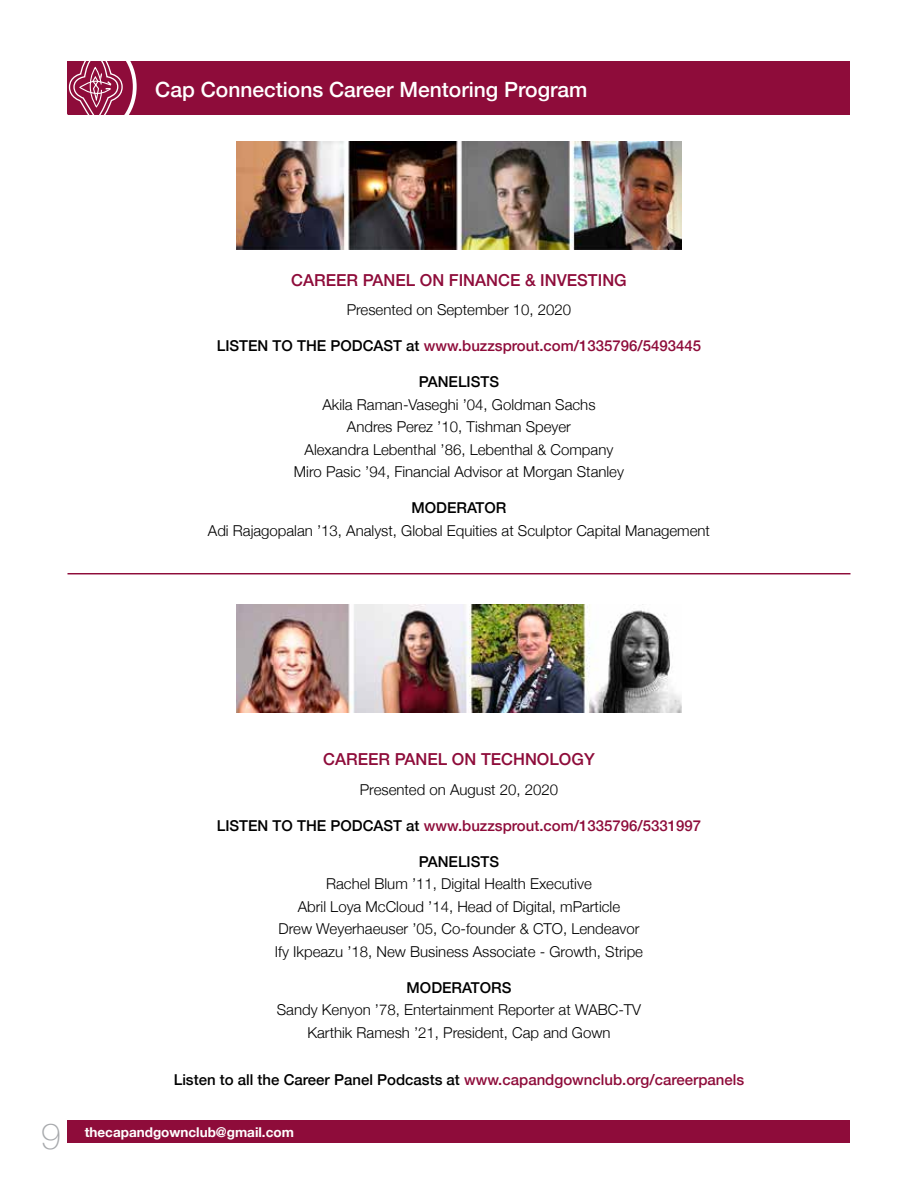
<style>
.page{position:relative;width:918px;height:1188px;background:#fff}
.page>*{position:absolute;margin:0;border:0;box-sizing:border-box;transform-origin:0 0}
.t1{font:100 36px "Helvetica Neue";color:#a7a9ac}
.t2{font:500 21px "Helvetica Neue";color:#fff}
.t3{font:500 16.5px "Helvetica Neue";color:#8e0c3a}
.t4{font:300 15px/22.5px "Helvetica Neue";color:#000;text-align:center}
.t5{font:500 15px "Helvetica Neue";color:#8e0c3a}
.t6{font:500 15px "Helvetica Neue";color:#000}
.t7{font:700 13.5px "Helvetica Neue";color:#fff}
.s1{color:#000}
.s2{color:#8e0c3a}
</style>
<div class="page">
<div style="left:68px;top:1120px;width:782px;height:23px;background:#8e0c3a"></div>
<div style="left:68px;top:61px;width:782px;height:54px;background:#8e0c3a"></div>
<svg style="left:68px;top:61px;width:69px;height:54px"></svg>
<img style="left:236px;top:605px;width:446px;height:108px">
<img style="left:236px;top:142px;width:446px;height:108px">
<hr style="left:68px;top:573px;width:782px;height:1px;background:#8e0c3a">
<h2 class="t2" style="left:155px;top:73px;width:434px">Cap Connections Career Mentoring Program</h2>
<p class="t3" style="left:291px;top:267px;width:337px">CAREER PANEL ON FINANCE &amp; INVESTING</p>
<p class="t4" style="left:347px;top:298px;width:226px">Presented on September 10, 2020</p>
<p class="t5" style="left:217px;top:334px;width:486px"><span class="s1">LISTEN TO THE PODCAST at</span> www.buzzsprout.com/1335796/5493445</p>
<p class="t6" style="left:419px;top:370px;width:82px">PANELISTS</p>
<p class="t4" style="left:294px;top:392px;width:332px">Akila Raman-Vaseghi ’04, Goldman Sachs<br>Andres Perez ’10, Tishman Speyer<br>Alexandra Lebenthal ’86, Lebenthal &amp; Company Miro Pasic ’94, Financial Advisor at Morgan Stanley</p>
<p class="t6" style="left:411px;top:496px;width:97px">MODERATOR</p>
<p class="t4" style="left:208px;top:518px;width:504px">Adi Rajagopalan ’13, Analyst, Global Equities at Sculptor Capital Management</p>
<p class="t3" style="left:323px;top:746px;width:273px">CAREER PANEL ON TECHNOLOGY</p>
<p class="t4" style="left:360px;top:777px;width:200px">Presented on August 20, 2020</p>
<p class="t5" style="left:217px;top:813px;width:486px"><span class="s1">LISTEN TO THE PODCAST at</span> www.buzzsprout.com/1335796/5331997</p>
<p class="t6" style="left:419px;top:849px;width:82px">PANELISTS</p>
<p class="t4" style="left:275px;top:871px;width:370px">Rachel Blum ’11, Digital Health Executive<br>Abril Loya McCloud ’14, Head of Digital, mParticle<br>Drew Weyerhaeuser ’05, Co-founder &amp; CTO, Lendeavor Ify Ikpeazu ’18, New Business Associate - Growth, Stripe</p>
<p class="t6" style="left:407px;top:975px;width:106px">MODERATORS</p>
<p class="t4" style="left:277px;top:997px;width:366px">Sandy Kenyon ’78, Entertainment Reporter at WABC-TV<br>Karthik Ramesh ’21, President, Cap and Gown</p>
<p class="t6" style="left:174px;top:1067px;width:572px">Listen to all the Career Panel Podcasts at <span class="s2">www.capandgownclub.org/careerpanels</span></p>
<h1 class="t1" style="left:41px;top:1109px;width:22px">9</h1>
<p class="t7" style="left:85px;top:1121px;width:211px">thecapandgownclub@gmail.com</p>
</div>
